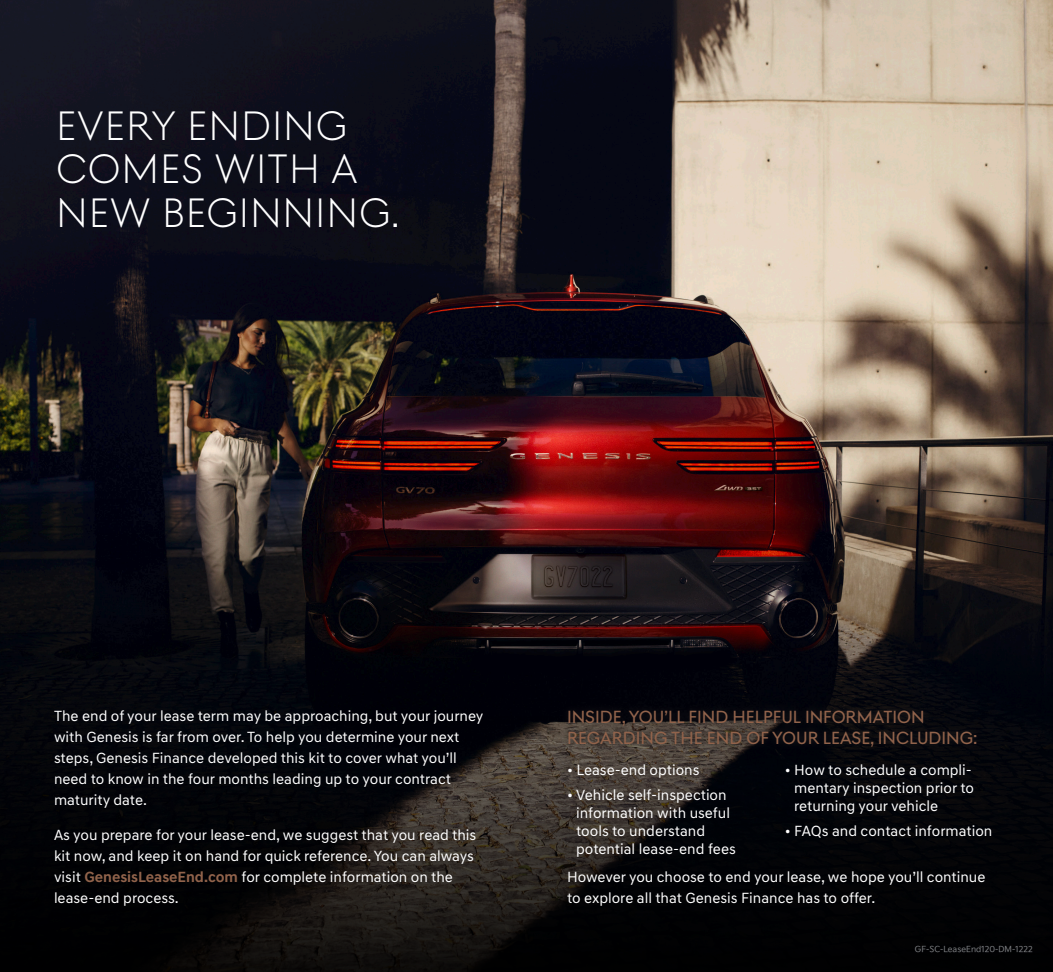
<style>
.page{position:relative;width:1053px;height:972px;background:#fff}
.page>*{position:absolute;margin:0;border:0;box-sizing:border-box;transform-origin:0 0}
.t1{font:300 42px/43.5px "Genesis Sans Head";letter-spacing:.02em;color:#fff}
.t2{font:18px/21px "Genesis Sans Head";color:#91634b}
.t3{font:15px/21px "Genesis Sans Text";color:#fff}
.Print_Code{font:8.25px "Kia Signature OTF Regular";color:#7e8083}
.s1{font-weight:700;color:#91634b}
</style>
<div class="page">
<img style="left:0;top:0;width:1053px;height:500px">
<svg style="left:0;top:500px;width:1053px;height:472px;background:#140f11"></svg>
<svg style="left:561px;top:702px;width:422px;height:51px;background:#1b191a"></svg>
<p class="t1" style="left:56px;top:103px;width:345px">EVERY ENDING<br>COMES WITH A<br>NEW BEGINNING.</p>
<p class="t3" style="left:54px;top:706px;width:431px">The end of your lease term may be approaching, but your journey with Genesis is far from over. To help you determine your next steps, Genesis Finance developed this kit to cover what you’ll need to know in the four months leading up to your contract maturity date.</p>
<p class="t3" style="left:54px;top:824px;width:424px">As you prepare for your lease-end, we suggest that you read this kit now, and keep it on hand for quick reference. You can always visit <span class="s1">GenesisLeaseEnd.com</span> for complete information on the lease-end process.</p>
<p class="t2" style="left:567px;top:706px;width:412px">INSI DE, YOU’LL FI ND HELPFUL I NFORMATION<br>REGARDI NG THE END OF YOUR LEASE, I NCLUDI NG:</p>
<p class="t3" style="left:567px;top:759px;width:134px">• Lease-end options</p>
<p class="t3" style="left:576px;top:786px;width:161px;line-height:18px;text-indent:-9px">• Vehicle self-inspection information with useful tools to understand potential lease-end fees</p>
<p class="t3" style="left:794px;top:761px;width:181px;line-height:18px;text-indent:-10px">• How to schedule a compli&shy;mentary inspection prior to returning your vehicle</p>
<p class="t3" style="left:785px;top:820px;width:209px">• FAQs and contact information</p>
<p class="t3" style="left:567px;top:866px;width:420px">However you choose to end your lease, we hope you’ll continue to explore all that Genesis Finance has to offer.</p>
<p class="Print_Code" style="left:915px;top:943px;width:119px">GF-SC-LeaseEnd120-DM-1222</p>
</div>
